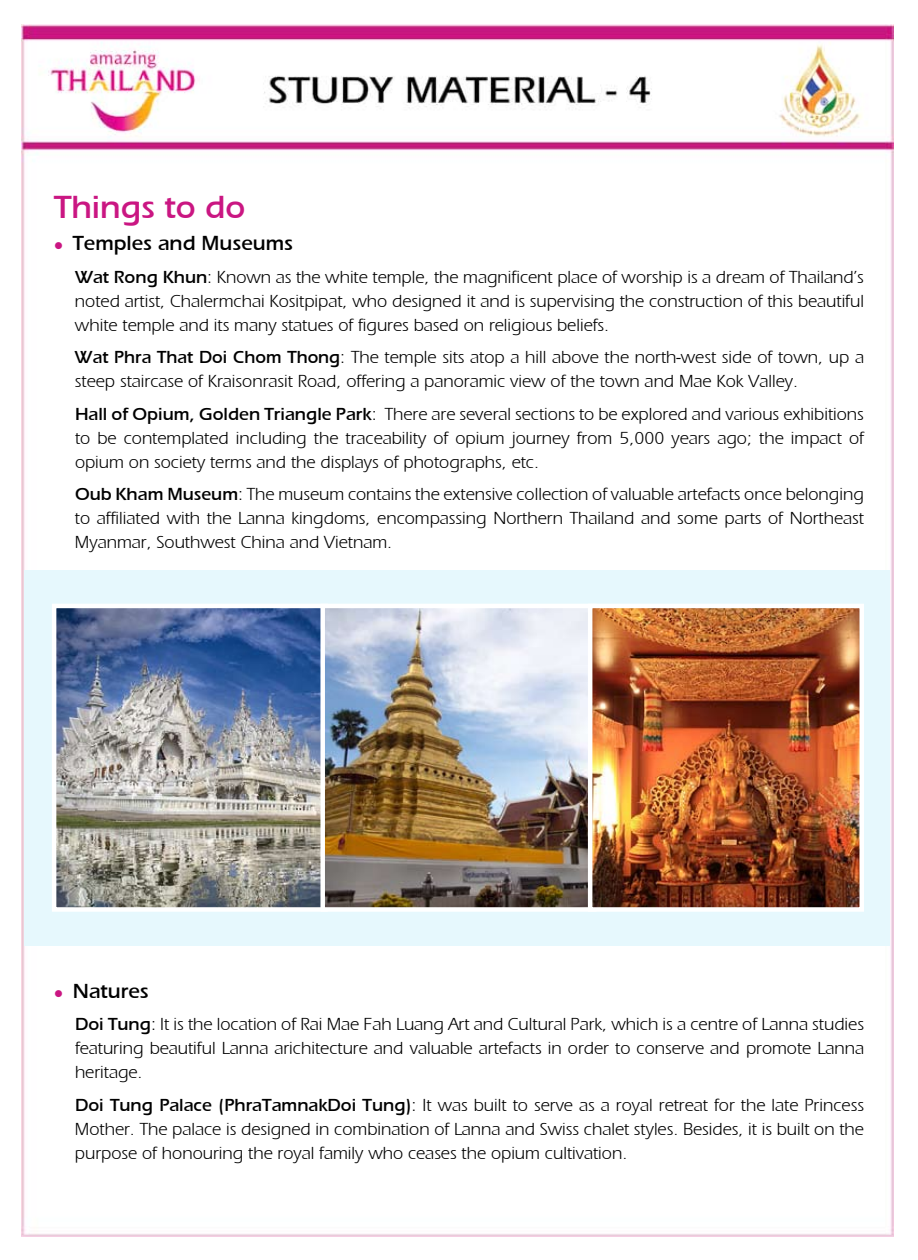
<style>
.page{position:relative;width:918px;height:1260px;background:#fff}
.page>*{position:absolute;margin:0;border:0;box-sizing:border-box;transform-origin:0 0}
.t1{font:33px "Aquiline Book Bold SWFTE";color:#ca1682}
.t2{font:21px "Aquiline Book Bold SWFTE";color:#000}
.t3{font:18px/24px "Aquiline Book Regular SWFTE";color:#000;text-align:justify}
.s1{color:#ca1682}
.s2{font-family:"Aquiline Book Bold SWFTE"}
</style>
<div class="page">
<img style="left:22px;top:24px;width:872px;height:1211px">
<div style="left:24px;top:569px;width:866px;height:376px;background:#e6f8fd"></div>
<img style="left:57px;top:608px;width:263px;height:298px">
<div style="left:52px;top:603px;width:276px;height:308px;border:4px solid #fff"></div>
<img style="left:325px;top:608px;width:263px;height:298px">
<div style="left:320px;top:603px;width:277px;height:308px;border:4px solid #fff"></div>
<img style="left:593px;top:608px;width:266px;height:298px">
<div style="left:588px;top:603px;width:276px;height:308px;border:4px solid #fff"></div>
<h1 class="t1" style="left:54px;top:187px;width:193px">Things to do</h1>
<p class="t2" style="left:54px;top:231px;width:240px"><span class="s1">●</span> Temples and Museums</p>
<p class="t3" style="left:75px;top:264px;width:791px"><span class="s2">Wat Rong Khun</span>: Known as the white temple, the magnificent place of worship is a dream of Thailand’s noted artist, Chalermchai Kositpipat, who designed it and is supervising the construction of this beautiful white temple and its many statues of figures based on religious beliefs.</p>
<p class="t3" style="left:75px;top:345px;width:791px"><span class="s2">Wat Phra That Doi Chom Thong</span>: The temple sits atop a hill above the north-west side of town, up a steep staircase of Kraisonrasit Road, offering a panoramic view of the town and Mae Kok Valley.</p>
<p class="t3" style="left:75px;top:401px;width:790px"><span class="s2">Hall of Opium, Golden Triangle Park</span>: There are several sections to be explored and various exhibitions to be contemplated including the traceability of opium journey from 5,000 years ago; the impact of opium on society terms and the displays of photographs, etc.</p>
<p class="t3" style="left:75px;top:482px;width:791px"><span class="s2">Oub Kham Museum</span>: The museum contains the extensive collection of valuable artefacts once belonging to affiliated with the Lanna kingdoms, encompassing Northern Thailand and some parts of Northeast Myanmar, Southwest China and Vietnam.</p>
<p class="t2" style="left:54px;top:978px;width:96px"><span class="s1">●</span> Natures</p>
<p class="t3" style="left:75px;top:1011px;width:791px"><span class="s2">Doi Tung</span>: It is the location of Rai Mae Fah Luang Art and Cultural Park, which is a centre of Lanna studies featuring beautiful Lanna arichitecture and valuable artefacts in order to conserve and promote Lanna heritage.</p>
<p class="t3" style="left:75px;top:1092px;width:791px"><span class="s2">Doi Tung Palace (PhraTamnakDoi Tung)</span>: It was built to serve as a royal retreat for the late Princess Mother. The palace is designed in combination of Lanna and Swiss chalet styles. Besides, it is built on the purpose of honouring the royal family who ceases the opium cultivation.</p>
</div>
